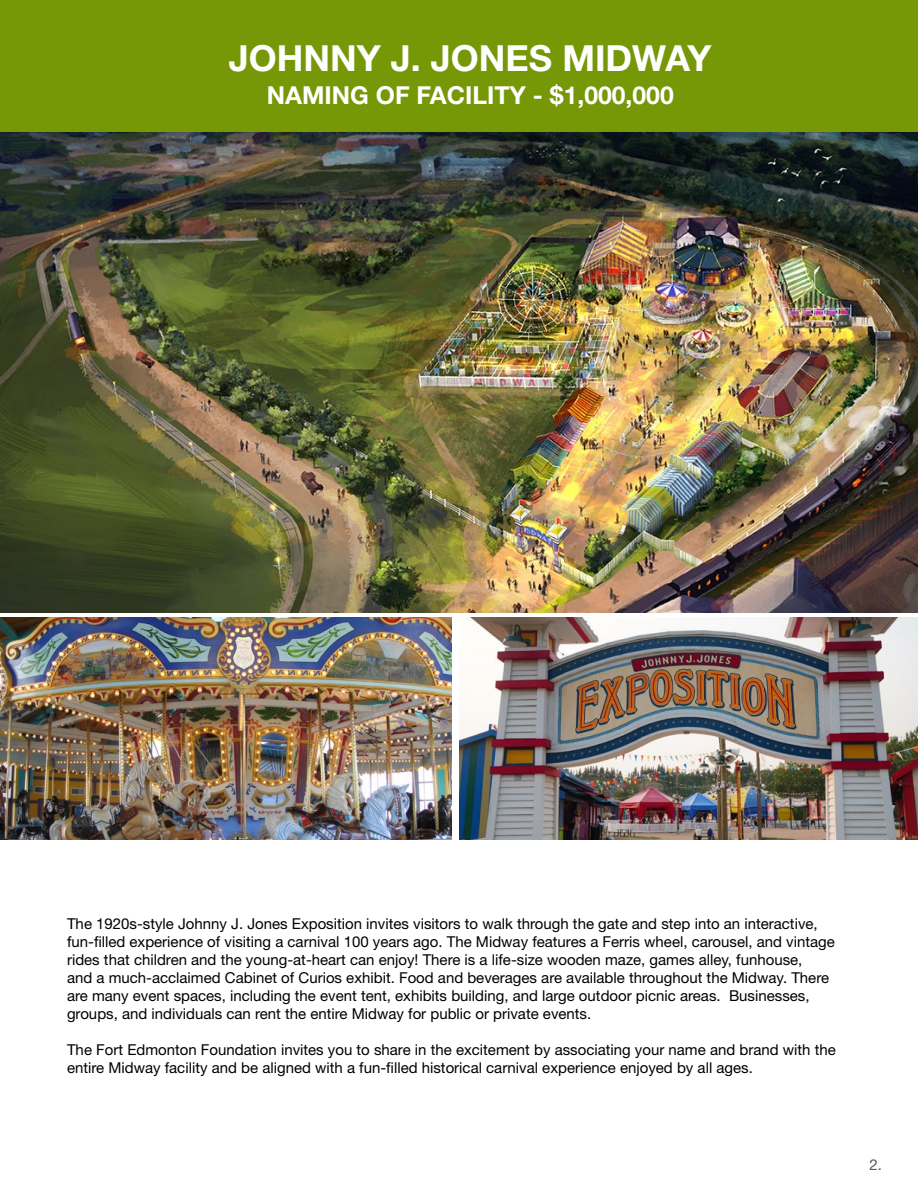
<style>
.page{position:relative;width:918px;height:1188px;background:#fff}
.page>*{position:absolute;margin:0;border:0;box-sizing:border-box;transform-origin:0 0}
.t1{font:700 36px "Helvetica Neue LT Std";color:#fff}
.t2{font:700 24.75px "Helvetica Neue LT Std";color:#fff}
.t3{font:15px/18px "Helvetica Neue LT Std";color:#000}
.t4{font:15px "Helvetica Neue LT Std";color:#58595b}
</style>
<div class="page">
<div style="left:0;top:0;width:918px;height:133px;background:#769807"></div>
<img style="left:0;top:133px;width:918px;height:479px">
<img style="left:0;top:617px;width:452px;height:222px">
<img style="left:460px;top:617px;width:458px;height:222px">
<h1 class="t1" style="left:229px;top:36px;width:484px">JOHNNY J. JONES MIDWAY</h1>
<h2 class="t2" style="left:267px;top:80px;width:409px">NAMING OF FACILITY - $1,000,000</h2>
<p class="t3" style="left:67px;top:914px;width:769px">The 1920s-style Johnny J. Jones Exposition invites visitors to walk through the gate and step into an interactive, fun-filled experience of visiting a carnival 100 years ago. The Midway features a Ferris wheel, carousel, and vintage rides that children and the young-at-heart can enjoy! There is a life-size wooden maze, games alley, funhouse,<br>and a much-acclaimed Cabinet of Curios exhibit. Food and beverages are available throughout the Midway. There are many event spaces, including the event tent, exhibits building, and large outdoor picnic areas. Businesses, groups, and individuals can rent the entire Midway for public or private events.</p>
<p class="t3" style="left:67px;top:1040px;width:770px">The Fort Edmonton Foundation invites you to share in the excitement by associating your name and brand with the entire Midway facility and be aligned with a fun-filled historical carnival experience enjoyed by all ages.</p>
<p class="t4" style="left:869px;top:1156px;width:14px">2.</p>
</div>
